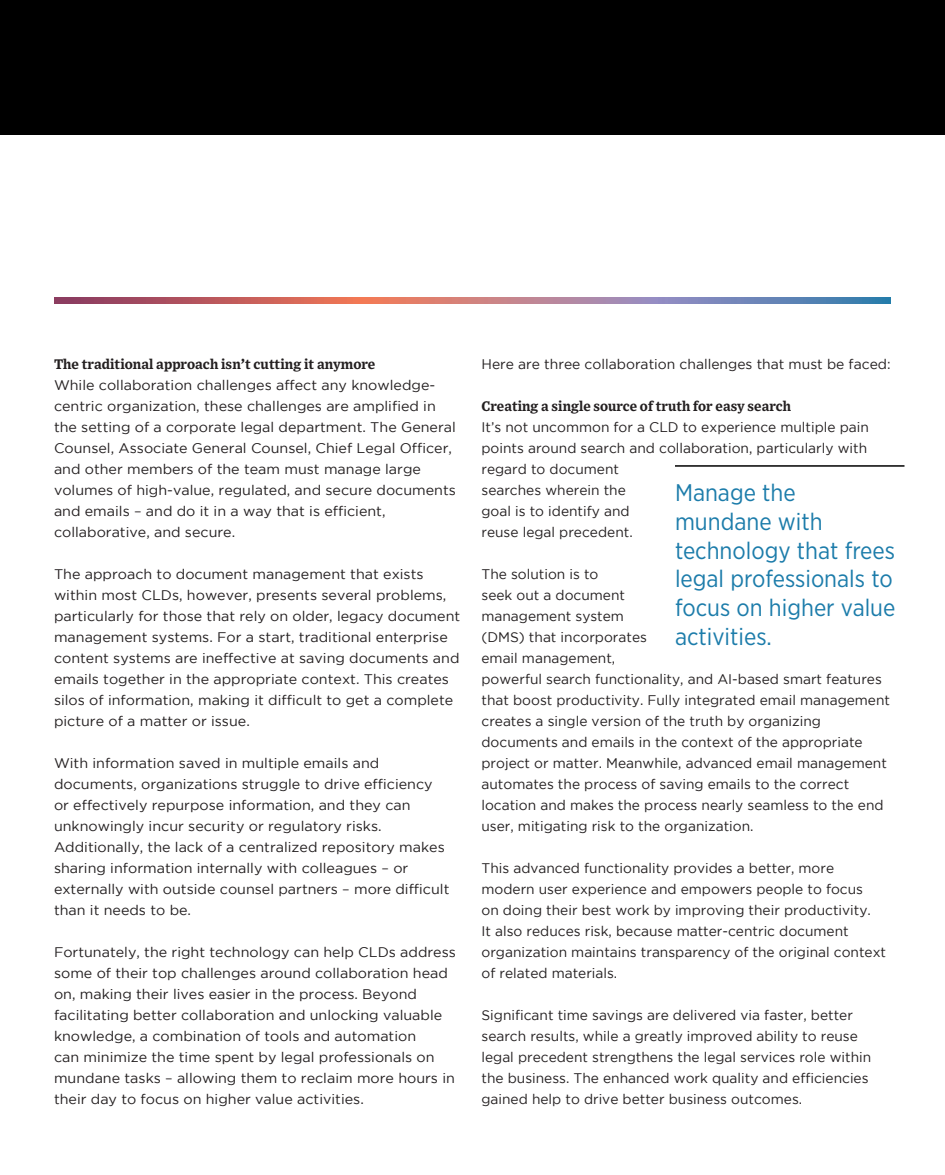
<style>
.page{position:relative;width:945px;height:1175px;background:#fff}
.page>*{position:absolute;margin:0;border:0;box-sizing:border-box;transform-origin:0 0}
.t1{font:24px/28.8px "Gotham Narrow";color:#1c7caa}
.t2{font:13.8px/21px "Gotham";color:#231f20}
.t3{font:700 13.8px "Exchange";color:#231f20}
</style>
<div class="page">
<div style="left:0;top:0;width:945px;height:134px;background:#000"></div>
<svg style="left:54px;top:297px;width:837px;height:7px;background:#a57386"></svg>
<hr style="left:675px;top:465px;width:229px;height:1px;background:#000">
<p class="t3" style="left:54px;top:353px;width:323px">The traditional approach isn’t cutting it anymore</p>
<p class="t2" style="left:54px;top:374px;width:404px">While collaboration challenges affect any knowledge&shy;centric organization, these challenges are amplified in the setting of a corporate legal department. The General Counsel, Associate General Counsel, Chief Legal Officer, and other members of the team must manage large volumes of high-value, regulated, and secure documents and emails – and do it in a way that is efficient, collaborative, and secure.</p>
<p class="t2" style="left:54px;top:563px;width:408px">The approach to document management that exists within most CLDs, however, presents several problems, particularly for those that rely on older, legacy document management systems. For a start, traditional enterprise content systems are ineffective at saving documents and emails together in the appropriate context. This creates silos of information, making it difficult to get a complete picture of a matter or issue.</p>
<p class="t2" style="left:54px;top:752px;width:397px">With information saved in multiple emails and documents, organizations struggle to drive efficiency or effectively repurpose information, and they can unknowingly incur security or regulatory risks.<br>Additionally, the lack of a centralized repository makes sharing information internally with colleagues – or externally with outside counsel partners – more difficult than it needs to be.</p>
<p class="t2" style="left:54px;top:941px;width:403px">Fortunately, the right technology can help CLDs address some of their top challenges around collaboration head on, making their lives easier in the process. Beyond facilitating better collaboration and unlocking valuable knowledge, a combination of tools and automation<br>can minimize the time spent by legal professionals on mundane tasks – allowing them to reclaim more hours in their day to focus on higher value activities.</p>
<p class="t2" style="left:482px;top:353px;width:411px">Here are three collaboration challenges that must be faced:</p>
<p class="t3" style="left:482px;top:395px;width:311px">Creating a single source of truth for easy search</p>
<p class="t2" style="left:482px;top:416px;width:389px">It’s not uncommon for a CLD to experience multiple pain points around search and collaboration, particularly with regard to document<br>searches wherein the<br>goal is to identify and<br>reuse legal precedent.</p>
<p class="t2" style="left:482px;top:563px;width:410px">The solution is to<br>seek out a document<br>management system<br>(DMS) that incorporates<br>email management,<br>powerful search functionality, and AI-based smart features that boost productivity. Fully integrated email management creates a single version of the truth by organizing documents and emails in the context of the appropriate project or matter. Meanwhile, advanced email management automates the process of saving emails to the correct location and makes the process nearly seamless to the end user, mitigating risk to the organization.</p>
<p class="t2" style="left:482px;top:857px;width:406px">This advanced functionality provides a better, more modern user experience and empowers people to focus<br>on doing their best work by improving their productivity.<br>It also reduces risk, because matter-centric document organization maintains transparency of the original context of related materials.</p>
<p class="t2" style="left:482px;top:1004px;width:391px">Significant time savings are delivered via faster, better search results, while a greatly improved ability to reuse legal precedent strengthens the legal services role within the business. The enhanced work quality and efficiencies gained help to drive better business outcomes.</p>
<p class="t1" style="left:675px;top:477px;width:222px">Manage the mundane with technology that frees legal professionals to focus on higher value activities.</p>
</div>
